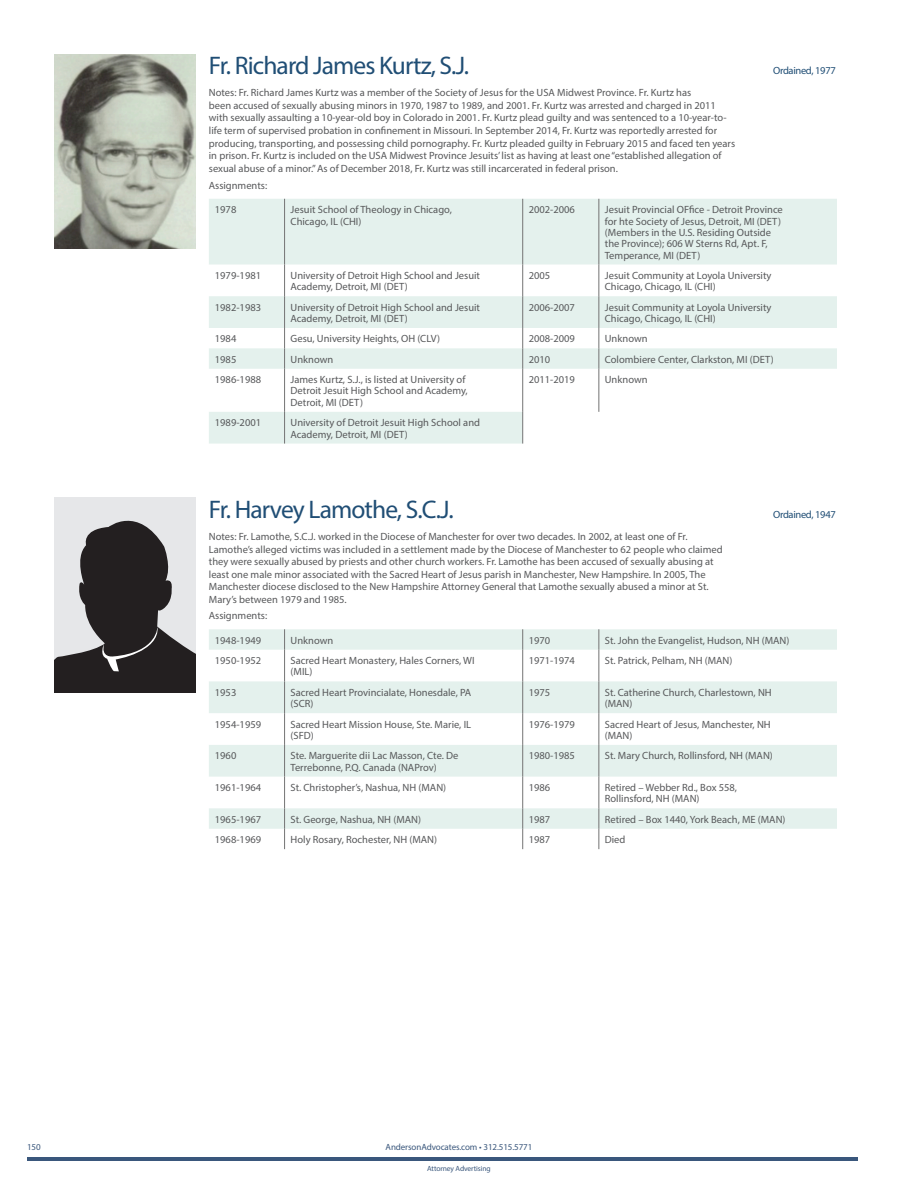
<style>
.page{position:relative;width:918px;height:1188px;background:#fff}
.page>*{position:absolute;margin:0;border:0;box-sizing:border-box;transform-origin:0 0}
.t1{font:25.5px "Myriad Pro";letter-spacing:-.035em;color:#204e75}
.t2{font:10.5px/11.4px "Myriad Pro";color:#57585a}
.t3{font:10.5px "Myriad Pro";letter-spacing:-.03em;color:#204e75}
.t4{font:9px "Myriad Pro";letter-spacing:-.01em;color:#3a577c}
.t5{font:7.5px "Myriad Pro";letter-spacing:-.01em;color:#3a577c}
</style>
<div class="page">
<hr style="left:27px;top:1158px;width:830px;height:3px;background:#3a577c">
<div style="left:54px;top:498px;width:142px;height:194px;background:#e6e7e9"></div>
<svg style="left:54px;top:521px;width:142px;height:171px"></svg>
<svg style="left:209px;top:629px;width:628px;height:200px;fill:#e4f1ed"></svg>
<svg style="left:284px;top:629px;width:1px;height:21px"></svg>
<svg style="left:522px;top:629px;width:1px;height:21px"></svg>
<svg style="left:599px;top:629px;width:1px;height:21px"></svg>
<hr style="left:284px;top:650px;width:1px;height:31px;background:#737373">
<hr style="left:522px;top:650px;width:1px;height:31px;background:#737373">
<hr style="left:599px;top:650px;width:1px;height:31px;background:#737373">
<hr style="left:284px;top:681px;width:1px;height:32px;background:#737373">
<hr style="left:522px;top:681px;width:1px;height:32px;background:#737373">
<hr style="left:599px;top:681px;width:1px;height:32px;background:#737373">
<hr style="left:284px;top:713px;width:1px;height:32px;background:#737373">
<hr style="left:522px;top:713px;width:1px;height:32px;background:#737373">
<hr style="left:599px;top:713px;width:1px;height:32px;background:#737373">
<hr style="left:284px;top:745px;width:1px;height:32px;background:#737373">
<hr style="left:522px;top:745px;width:1px;height:32px;background:#737373">
<hr style="left:599px;top:745px;width:1px;height:32px;background:#737373">
<hr style="left:284px;top:777px;width:1px;height:31px;background:#737373">
<hr style="left:522px;top:777px;width:1px;height:31px;background:#737373">
<hr style="left:599px;top:777px;width:1px;height:31px;background:#737373">
<svg style="left:284px;top:808px;width:1px;height:41px"></svg>
<svg style="left:522px;top:808px;width:1px;height:41px"></svg>
<svg style="left:599px;top:808px;width:1px;height:41px"></svg>
<img style="left:54px;top:54px;width:142px;height:194px">
<svg style="left:209px;top:199px;width:628px;height:245px;fill:#e4f1ed"></svg>
<svg style="left:523px;top:412px;width:314px;height:32px"></svg>
<hr style="left:284px;top:199px;width:1px;height:66px;background:#737373">
<hr style="left:522px;top:199px;width:1px;height:66px;background:#737373">
<hr style="left:599px;top:199px;width:1px;height:66px;background:#737373">
<hr style="left:284px;top:265px;width:1px;height:31px;background:#737373">
<hr style="left:522px;top:265px;width:1px;height:31px;background:#737373">
<hr style="left:599px;top:265px;width:1px;height:31px;background:#737373">
<hr style="left:284px;top:296px;width:1px;height:32px;background:#737373">
<hr style="left:522px;top:296px;width:1px;height:32px;background:#737373">
<hr style="left:599px;top:296px;width:1px;height:32px;background:#737373">
<svg style="left:284px;top:328px;width:1px;height:41px"></svg>
<svg style="left:522px;top:328px;width:1px;height:41px"></svg>
<svg style="left:599px;top:328px;width:1px;height:41px"></svg>
<hr style="left:284px;top:369px;width:1px;height:43px;background:#737373">
<hr style="left:522px;top:369px;width:1px;height:43px;background:#737373">
<hr style="left:599px;top:369px;width:1px;height:43px;background:#737373">
<hr style="left:284px;top:412px;width:1px;height:32px;background:#737373">
<hr style="left:522px;top:412px;width:1px;height:32px;background:#737373">
<p class="t1" style="left:209px;top:50px;width:262px">Fr. Richard James Kurtz, S.J.</p>
<p class="t3" style="left:773px;top:64px;width:64px">Ordained, 1977</p>
<p class="t2" style="left:209px;top:86px;width:528px;line-height:12.6px">Notes: Fr. Richard James Kurtz was a member of the Society of Jesus for the USA Midwest Province. Fr. Kurtz has<br>been accused of sexually abusing minors in 1970, 1987 to 1989, and 2001. Fr. Kurtz was arrested and charged in 2011 with sexually assaulting a 10-year-old boy in Colorado in 2001. Fr. Kurtz plead guilty and was sentenced to a 10-year-to&shy;life term of supervised probation in confinement in Missouri. In September 2014, Fr. Kurtz was reportedly arrested for producing, transporting, and possessing child pornography. Fr. Kurtz pleaded guilty in February 2015 and faced ten years in prison. Fr. Kurtz is included on the USA Midwest Province Jesuits’ list as having at least one “established allegation of sexual abuse of a minor.” As of December 2018, Fr. Kurtz was still incarcerated in federal prison.</p>
<p class="t2" style="left:209px;top:180px;width:60px">Assignments:</p>
<p class="t2" style="left:215px;top:204px;width:23px">1978</p>
<p class="t2" style="left:291px;top:204px;width:163px">Jesuit School of Theology in Chicago,<br>Chicago, IL (CHI)</p>
<p class="t2" style="left:529px;top:204px;width:48px">2002-2006</p>
<p class="t2" style="left:605px;top:204px;width:180px">Jesuit Provincial OFfice - Detroit Province for hte Society of Jesus, Detroit, MI (DET) (Members in the U.S. Residing Outside the Province); 606 W Sterns Rd, Apt. F, Temperance, MI (DET)</p>
<p class="t2" style="left:215px;top:270px;width:48px">1979-1981</p>
<p class="t2" style="left:291px;top:270px;width:191px">University of Detroit High School and Jesuit<br>Academy, Detroit, MI (DET)</p>
<p class="t2" style="left:529px;top:270px;width:23px">2005</p>
<p class="t2" style="left:605px;top:270px;width:168px">Jesuit Community at Loyola University<br>Chicago, Chicago, IL (CHI)</p>
<p class="t2" style="left:215px;top:301px;width:48px">1982-1983</p>
<p class="t2" style="left:291px;top:301px;width:191px">University of Detroit High School and Jesuit<br>Academy, Detroit, MI (DET)</p>
<p class="t2" style="left:529px;top:301px;width:48px">2006-2007</p>
<p class="t2" style="left:605px;top:301px;width:168px">Jesuit Community at Loyola University<br>Chicago, Chicago, IL (CHI)</p>
<p class="t2" style="left:215px;top:333px;width:23px">1984</p>
<p class="t2" style="left:291px;top:333px;width:151px">Gesu, University Heights, OH (CLV)</p>
<p class="t2" style="left:529px;top:333px;width:48px">2008-2009</p>
<p class="t2" style="left:605px;top:333px;width:44px">Unknown</p>
<p class="t2" style="left:215px;top:353px;width:23px">1985</p>
<p class="t2" style="left:291px;top:353px;width:44px">Unknown</p>
<p class="t2" style="left:529px;top:353px;width:23px">2010</p>
<p class="t2" style="left:605px;top:353px;width:171px">Colombiere Center, Clarkston, MI (DET)</p>
<p class="t2" style="left:215px;top:374px;width:48px">1986-1988</p>
<p class="t2" style="left:291px;top:374px;width:179px">James Kurtz, S.J., is listed at University of<br>Detroit Jesuit High School and Academy,<br>Detroit, MI (DET)</p>
<p class="t2" style="left:529px;top:374px;width:48px">2011-2019</p>
<p class="t2" style="left:605px;top:374px;width:44px">Unknown</p>
<p class="t2" style="left:215px;top:417px;width:48px">1989-2001</p>
<p class="t2" style="left:291px;top:417px;width:191px">University of Detroit Jesuit High School and<br>Academy, Detroit, MI (DET)</p>
<p class="t1" style="left:209px;top:494px;width:246px">Fr. Harvey Lamothe, S.C.J.</p>
<p class="t3" style="left:773px;top:508px;width:64px">Ordained, 1947</p>
<p class="t2" style="left:209px;top:530px;width:515px;line-height:12.6px">Notes: Fr. Lamothe, S.C.J. worked in the Diocese of Manchester for over two decades. In 2002, at least one of Fr.<br>Lamothe’s alleged victims was included in a settlement made by the Diocese of Manchester to 62 people who claimed they were sexually abused by priests and other church workers. Fr. Lamothe has been accused of sexually abusing at least one male minor associated with the Sacred Heart of Jesus parish in Manchester, New Hampshire. In 2005, The Manchester diocese disclosed to the New Hampshire Attorney General that Lamothe sexually abused a minor at St.<br>Mary’s between 1979 and 1985.</p>
<p class="t2" style="left:209px;top:610px;width:60px">Assignments:</p>
<p class="t2" style="left:215px;top:634px;width:48px">1948-1949</p>
<p class="t2" style="left:291px;top:634px;width:44px">Unknown</p>
<p class="t2" style="left:529px;top:634px;width:23px">1970</p>
<p class="t2" style="left:605px;top:634px;width:186px">St. John the Evangelist, Hudson, NH (MAN)</p>
<p class="t2" style="left:215px;top:655px;width:48px">1950-1952</p>
<p class="t2" style="left:291px;top:655px;width:186px">Sacred Heart Monastery, Hales Corners, WI (MIL)</p>
<p class="t2" style="left:529px;top:655px;width:48px">1971-1974</p>
<p class="t2" style="left:605px;top:655px;width:129px">St. Patrick, Pelham, NH (MAN)</p>
<p class="t2" style="left:215px;top:686px;width:23px">1953</p>
<p class="t2" style="left:291px;top:686px;width:182px">Sacred Heart Provincialate, Honesdale, PA (SCR)</p>
<p class="t2" style="left:529px;top:686px;width:23px">1975</p>
<p class="t2" style="left:605px;top:686px;width:168px">St. Catherine Church, Charlestown, NH (MAN)</p>
<p class="t2" style="left:215px;top:718px;width:48px">1954-1959</p>
<p class="t2" style="left:291px;top:718px;width:182px">Sacred Heart Mission House, Ste. Marie, IL (SFD)</p>
<p class="t2" style="left:529px;top:718px;width:48px">1976-1979</p>
<p class="t2" style="left:605px;top:718px;width:167px">Sacred Heart of Jesus, Manchester, NH (MAN)</p>
<p class="t2" style="left:215px;top:750px;width:23px">1960</p>
<p class="t2" style="left:291px;top:750px;width:169px">Ste. Marguerite dii Lac Masson, Cte. De<br>Terrebonne, P.Q. Canada (NAProv)</p>
<p class="t2" style="left:529px;top:750px;width:48px">1980-1985</p>
<p class="t2" style="left:605px;top:750px;width:170px">St. Mary Church, Rollinsford, NH (MAN)</p>
<p class="t2" style="left:215px;top:782px;width:48px">1961-1964</p>
<p class="t2" style="left:291px;top:782px;width:157px">St. Christopher’s, Nashua, NH (MAN)</p>
<p class="t2" style="left:529px;top:782px;width:23px">1986</p>
<p class="t2" style="left:605px;top:782px;width:134px">Retired – Webber Rd., Box 558,<br>Rollinsford, NH (MAN)</p>
<p class="t2" style="left:215px;top:813px;width:48px">1965-1967</p>
<p class="t2" style="left:291px;top:813px;width:132px">St. George, Nashua, NH (MAN)</p>
<p class="t2" style="left:529px;top:813px;width:23px">1987</p>
<p class="t2" style="left:605px;top:813px;width:182px">Retired – Box 1440, York Beach, ME (MAN)</p>
<p class="t2" style="left:215px;top:834px;width:48px">1968-1969</p>
<p class="t2" style="left:291px;top:834px;width:148px">Holy Rosary, Rochester, NH (MAN)</p>
<p class="t2" style="left:529px;top:834px;width:23px">1987</p>
<p class="t2" style="left:605px;top:834px;width:22px">Died</p>
<p class="t4" style="left:27px;top:1141px;width:15px">150</p>
<p class="t4" style="left:386px;top:1141px;width:148px">AndersonAdvocates.com • 312.515.5771</p>
<p class="t5" style="left:427px;top:1164px;width:65px">Attorney Advertising</p>
</div>
